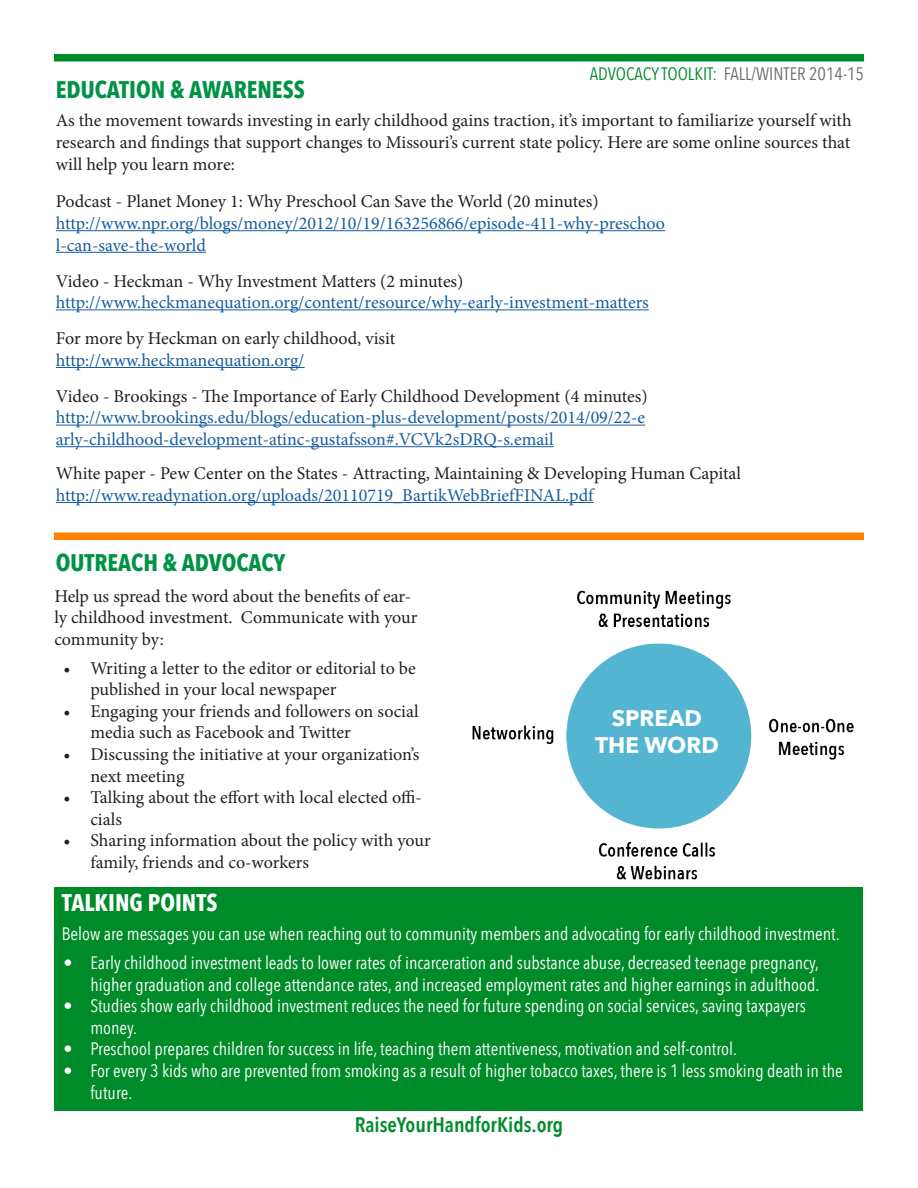
<style>
.page{position:relative;width:918px;height:1188px;background:#fff}
.page>*{position:absolute;margin:0;border:0;box-sizing:border-box;transform-origin:0 0}
.t1{font:700 24px "Avenir Next Condensed";color:#009345}
.t2{font:700 24px "Avenir Next Condensed";color:#fff}
.t3{font:700 22.5px "Avenir Next";color:#fff}
.t4{font:600 21px "Avenir Next Condensed";color:#008b2a}
.t5{font:18px/21.6px "Minion Pro";letter-spacing:-.005em;color:#231f20}
.t6{font:18px/21.6px "Avenir Next Condensed";color:#fff}
.t7{font:18px "Minion Pro";color:#175d9e}
.t8{font:18px "Avenir Next Condensed";color:#6c6d70}
.s1{color:#008b2a}
</style>
<div class="page">
<img style="left:472px;top:590px;width:381px;height:290px">
<div style="left:54px;top:54px;width:810px;height:8px;background:#008b2a"></div>
<hr style="left:56px;top:230px;width:609px;height:1px;background:#175d9e">
<hr style="left:56px;top:252px;width:150px;height:1px;background:#175d9e">
<hr style="left:56px;top:309px;width:593px;height:1px;background:#175d9e">
<hr style="left:56px;top:367px;width:249px;height:1px;background:#175d9e">
<hr style="left:56px;top:425px;width:589px;height:1px;background:#175d9e">
<hr style="left:56px;top:446px;width:498px;height:1px;background:#175d9e">
<hr style="left:56px;top:502px;width:538px;height:1px;background:#175d9e">
<div style="left:54px;top:532px;width:810px;height:8px;background:#ff8100"></div>
<div style="left:54px;top:887px;width:808px;height:224px;background:#008b2a"></div>
<p class="t8" style="left:590px;top:58px;width:276px"><span class="s1">ADVOCACY TOOLKIT:</span> FALL/WINTER 2014-15</p>
<p class="t1" style="left:56px;top:74px;width:250px">EDUCATION &amp; AWARENESS</p>
<p class="t5" style="left:56px;top:110px;width:797px;text-align:justify">As the movement towards investing in early childhood gains traction, it’s important to familiarize yourself with research and findings that support changes to Missouri’s current state policy. Here are some online sources that will help you learn more:</p>
<p class="t5" style="left:56px;top:191px;width:544px">Podcast - Planet Money 1: Why Preschool Can Save the World (20 minutes)</p>
<p class="t7" style="left:56px;top:211px;width:611px">http://www.npr.org/blogs/money/2012/10/19/163256866/episode-411-why-preschoo</p>
<p class="t7" style="left:56px;top:233px;width:152px">l-can-save-the-world</p>
<p class="t5" style="left:56px;top:270px;width:409px">Video - Heckman - Why Investment Matters (2 minutes)</p>
<p class="t7" style="left:56px;top:290px;width:594px">http://www.heckmanequation.org/content/resource/why-early-investment-matters</p>
<p class="t5" style="left:56px;top:328px;width:341px">For more by Heckman on early childhood, visit</p>
<p class="t7" style="left:56px;top:348px;width:250px">http://www.heckmanequation.org/</p>
<p class="t5" style="left:56px;top:385px;width:593px">Video - Brookings - The Importance of Early Childhood Development (4 minutes)</p>
<p class="t7" style="left:56px;top:405px;width:591px">http://www.brookings.edu/blogs/education-plus-development/posts/2014/09/22-e</p>
<p class="t7" style="left:56px;top:427px;width:499px">arly-childhood-development-atinc-gustafsson#.VCVk2sDRQ-s.email</p>
<p class="t5" style="left:56px;top:463px;width:687px">White paper - Pew Center on the States - Attracting, Maintaining &amp; Developing Human Capital</p>
<p class="t7" style="left:56px;top:483px;width:539px">http://www.readynation.org/uploads/20110719_BartikWebBriefFINAL.pdf</p>
<p class="t1" style="left:56px;top:548px;width:231px">OUTREACH &amp; ADVOCACY</p>
<p class="t5" style="left:54px;top:585px;width:365px">Help us spread the word about the benefits of ear&shy;ly childhood investment. Communicate with your community by:</p>
<p class="t5" style="left:90px;top:657px;width:327px;text-indent:-27px">• Writing a letter to the editor or editorial to be published in your local newspaper</p>
<p class="t5" style="left:90px;top:700px;width:330px;text-indent:-27px">• Engaging your friends and followers on social media such as Facebook and Twitter</p>
<p class="t5" style="left:90px;top:744px;width:331px;text-indent:-27px">• Discussing the initiative at your organization’s next meeting</p>
<p class="t5" style="left:90px;top:787px;width:333px;text-indent:-27px">• Talking about the effort with local elected offi&shy;cials</p>
<p class="t5" style="left:90px;top:830px;width:342px;text-indent:-27px">• Sharing information about the policy with your family, friends and co-workers</p>
<p class="t3" style="left:612px;top:699px;width:92px">SPREAD</p>
<p class="t3" style="left:595px;top:726px;width:125px">THE WORD</p>
<p class="t2" style="left:62px;top:888px;width:157px">TALKING POINTS</p>
<p class="t6" style="left:62px;top:922px;width:779px">Below are messages you can use when reaching out to community members and advocating for early childhood investment.</p>
<p class="t6" style="left:63px;top:951px;width:757px;text-align:right">• Early childhood investment leads to lower rates of incarceration and substance abuse, decreased teenage pregnancy, higher graduation and college attendance rates, and increased employment rates and higher earnings in adulthood.</p>
<p class="t6" style="left:90px;top:994px;width:717px;text-indent:-27px">• Studies show early childhood investment reduces the need for future spending on social services, saving taxpayers money.</p>
<p class="t6" style="left:63px;top:1037px;width:675px">• Preschool prepares children for success in life, teaching them attentiveness, motivation and self-control.</p>
<p class="t6" style="left:90px;top:1059px;width:754px;text-indent:-27px">• For every 3 kids who are prevented from smoking as a result of higher tobacco taxes, there is 1 less smoking death in the future.</p>
<p class="t4" style="left:355px;top:1106px;width:210px">RaiseYourHandforKids.org</p>
</div>
